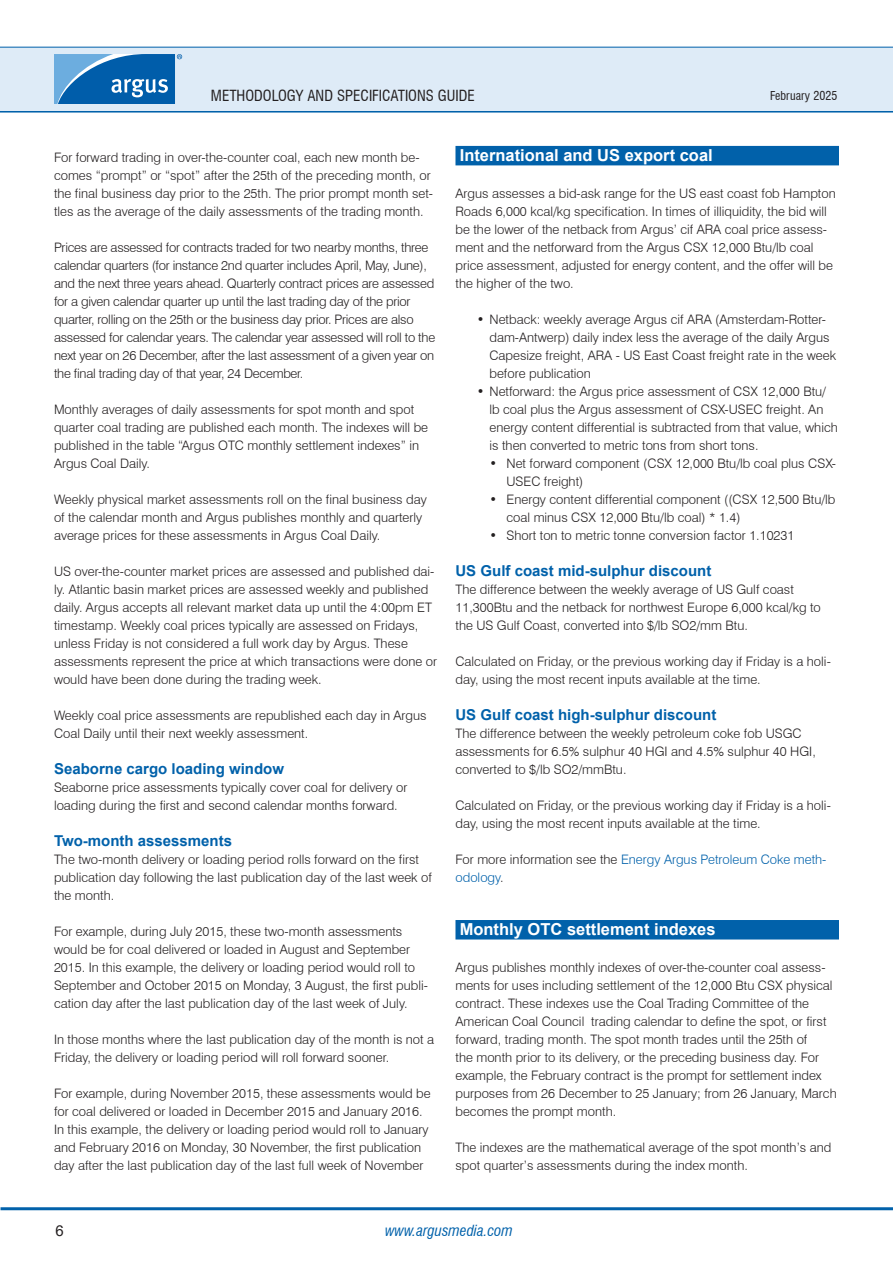
<style>
.page{position:relative;width:893px;height:1263px;background:#fff}
.page>*{position:absolute;margin:0;border:0;box-sizing:border-box;transform-origin:0 0}
.H1_-_Section_header_-_WOB{font:700 16.5px "Arial";color:#fff}
.H2_-_Bold_headline_-_old_H4{font:700 15px "Arial";color:#0161aa}
.t1{font:condensed 15px "Swiss 721 BT";color:#231f20}
.t2{font:italic condensed 15px "Swiss 721 BT";color:#0161aa}
.t3{font:15px "Arial";color:#231f20}
.P1_-_Body_Text{font:300 13.05px/18px "Swiss 721 BT";color:#231f20}
.P1_-_Body_Text-2{font:300 13.05px/18px "Swiss 721 BT";letter-spacing:-.02em;color:#231f20}
.P1_-_Body_Text-3{font:300 13.05px/18px "Swiss 721 BT";color:#0161aa}
.t4{font:condensed 12px "Swiss 721 BT";color:#231f20}
.s1{color:#231f20}
</style>
<div class="page">
<hr style="left:0;top:110px;width:893px;height:3px;background:#0161aa">
<div style="left:0;top:47px;width:893px;height:64px;background:#deebf7"></div>
<hr style="left:0;top:47px;width:893px;height:1px;background:#0161aa">
<hr style="left:1px;top:1207px;width:892px;height:3px;background:#0161aa">
<svg style="left:54px;top:54px;width:128px;height:50px;background:#3883c0"></svg>
<div style="left:455px;top:146px;width:384px;height:19px;background:#0161aa"></div>
<div style="left:455px;top:920px;width:384px;height:19px;background:#0161aa"></div>
<p class="t1" style="left:211px;top:86px;width:265px">METHODOLOGY AND SPECIFICATIONS GUIDE</p>
<p class="t4" style="left:770px;top:88px;width:69px">February 2025</p>
<p class="P1_-_Body_Text" style="left:54px;top:148px;width:381px">For forward trading in over-the-counter coal, each new month be&shy;comes “prompt” or “spot” after the 25th of the preceding month, or the final business day prior to the 25th. The prior prompt month set&shy;tles as the average of the daily assessments of the trading month.</p>
<p class="P1_-_Body_Text-2" style="left:54px;top:238px;width:383px">Prices are assessed for contracts traded for two nearby months, three calendar quarters (for instance 2nd quarter includes April, May, June), and the next three years ahead. Quarterly contract prices are assessed for a given calendar quarter up until the last trading day of the prior quarter, rolling on the 25th or the business day prior. Prices are also assessed for calendar years. The calendar year assessed will roll to the next year on 26 December, after the last assessment of a given year on the final trading day of that year, 24 December.</p>
<p class="P1_-_Body_Text" style="left:54px;top:400px;width:376px">Monthly averages of daily assessments for spot month and spot quarter coal trading are published each month. The indexes will be published in the table “Argus OTC monthly settlement indexes” in Argus Coal Daily.</p>
<p class="P1_-_Body_Text" style="left:54px;top:490px;width:374px">Weekly physical market assessments roll on the final business day of the calendar month and Argus publishes monthly and quarterly average prices for these assessments in Argus Coal Daily.</p>
<p class="P1_-_Body_Text" style="left:54px;top:562px;width:385px">US over-the-counter market prices are assessed and published dai&shy;ly. Atlantic basin market prices are assessed weekly and published daily. Argus accepts all relevant market data up until the 4:00pm ET timestamp. Weekly coal prices typically are assessed on Fridays, unless Friday is not considered a full work day by Argus. These assessments represent the price at which transactions were done or would have been done during the trading week.</p>
<p class="P1_-_Body_Text" style="left:54px;top:706px;width:374px">Weekly coal price assessments are republished each day in Argus<br>Coal Daily until their next weekly assessment.</p>
<p class="H2_-_Bold_headline_-_old_H4" style="left:54px;top:758px;width:232px">Seaborne cargo loading window</p>
<p class="P1_-_Body_Text" style="left:54px;top:778px;width:355px">Seaborne price assessments typically cover coal for delivery or loading during the first and second calendar months forward.</p>
<p class="H2_-_Bold_headline_-_old_H4" style="left:54px;top:830px;width:180px">Two-month assessments</p>
<p class="P1_-_Body_Text" style="left:54px;top:850px;width:379px">The two-month delivery or loading period rolls forward on the first publication day following the last publication day of the last week of the month.</p>
<p class="P1_-_Body_Text" style="left:54px;top:922px;width:376px">For example, during July 2015, these two-month assessments would be for coal delivered or loaded in August and September 2015. In this example, the delivery or loading period would roll to September and October 2015 on Monday, 3 August, the first publi&shy;cation day after the last publication day of the last week of July.</p>
<p class="P1_-_Body_Text" style="left:54px;top:1030px;width:382px">In those months where the last publication day of the month is not a<br>Friday, the delivery or loading period will roll forward sooner.</p>
<p class="P1_-_Body_Text" style="left:54px;top:1084px;width:378px">For example, during November 2015, these assessments would be for coal delivered or loaded in December 2015 and January 2016.<br>In this example, the delivery or loading period would roll to January and February 2016 on Monday, 30 November, the first publication day after the last publication day of the last full week of November</p>
<p class="H1_-_Section_header_-_WOB" style="left:460px;top:144px;width:255px">International and US export coal</p>
<p class="P1_-_Body_Text" style="left:455px;top:184px;width:382px">Argus assesses a bid-ask range for the US east coast fob Hampton Roads 6,000 kcal/kg specification. In times of illiquidity, the bid will be the lower of the netback from Argus’ cif ARA coal price assess&shy;ment and the netforward from the Argus CSX 12,000 Btu/lb coal price assessment, adjusted for energy content, and the offer will be the higher of the two.</p>
<p class="P1_-_Body_Text" style="left:489px;top:310px;width:348px;text-indent:-13px">• Netback: weekly average Argus cif ARA (Amsterdam-Rotter&shy;dam-Antwerp) daily index less the average of the daily Argus Capesize freight, ARA - US East Coast freight rate in the week before publication</p>
<p class="P1_-_Body_Text" style="left:489px;top:382px;width:350px;text-indent:-13px">• Netforward: the Argus price assessment of CSX 12,000 Btu/ lb coal plus the Argus assessment of CSX-USEC freight. An energy content differential is subtracted from that value, which is then converted to metric tons from short tons.</p>
<p class="P1_-_Body_Text" style="left:506px;top:454px;width:331px;text-indent:-17px">• Net forward component (CSX 12,000 Btu/lb coal plus CSX-<br>USEC freight)</p>
<p class="P1_-_Body_Text" style="left:506px;top:490px;width:330px;text-indent:-17px">• Energy content differential component ((CSX 12,500 Btu/lb coal minus CSX 12,000 Btu/lb coal) * 1.4)</p>
<p class="P1_-_Body_Text" style="left:489px;top:526px;width:306px">• Short ton to metric tonne conversion factor 1.10231</p>
<p class="H2_-_Bold_headline_-_old_H4" style="left:455px;top:560px;width:257px">US Gulf coast mid-sulphur discount</p>
<p class="P1_-_Body_Text" style="left:455px;top:580px;width:367px">The difference between the weekly average of US Gulf coast<br>11,300Btu and the netback for northwest Europe 6,000 kcal/kg to the US Gulf Coast, converted into $/lb SO2/mm Btu.</p>
<p class="P1_-_Body_Text" style="left:455px;top:652px;width:377px">Calculated on Friday, or the previous working day if Friday is a holi&shy;day, using the most recent inputs available at the time.</p>
<p class="H2_-_Bold_headline_-_old_H4" style="left:455px;top:704px;width:262px">US Gulf coast high-sulphur discount</p>
<p class="P1_-_Body_Text" style="left:455px;top:724px;width:362px">The difference between the weekly petroleum coke fob USGC assessments for 6.5% sulphur 40 HGI and 4.5% sulphur 40 HGI, converted to $/lb SO2/mmBtu.</p>
<p class="P1_-_Body_Text" style="left:455px;top:796px;width:377px">Calculated on Friday, or the previous working day if Friday is a holi&shy;day, using the most recent inputs available at the time.</p>
<p class="P1_-_Body_Text-3" style="left:455px;top:850px;width:373px"><span class="s1">For more information see the</span> Energy Argus Petroleum Coke meth&shy;odology<span class="s1">.</span></p>
<p class="H1_-_Section_header_-_WOB" style="left:460px;top:918px;width:257px">Monthly OTC settlement indexes</p>
<p class="P1_-_Body_Text" style="left:455px;top:958px;width:383px">Argus publishes monthly indexes of over-the-counter coal assess&shy;ments for uses including settlement of the 12,000 Btu CSX physical contract. These indexes use the Coal Trading Committee of the American Coal Council trading calendar to define the spot, or first forward, trading month. The spot month trades until the 25th of<br>the month prior to its delivery, or the preceding business day. For example, the February contract is the prompt for settlement index purposes from 26 December to 25 January; from 26 January, March becomes the prompt month.</p>
<p class="P1_-_Body_Text" style="left:455px;top:1138px;width:377px">The indexes are the mathematical average of the spot month’s and spot quarter’s assessments during the index month.</p>
<p class="t3" style="left:55px;top:1220px;width:10px">6</p>
<p class="t2" style="left:385px;top:1221px;width:129px">www.argusmedia.com</p>
</div>
